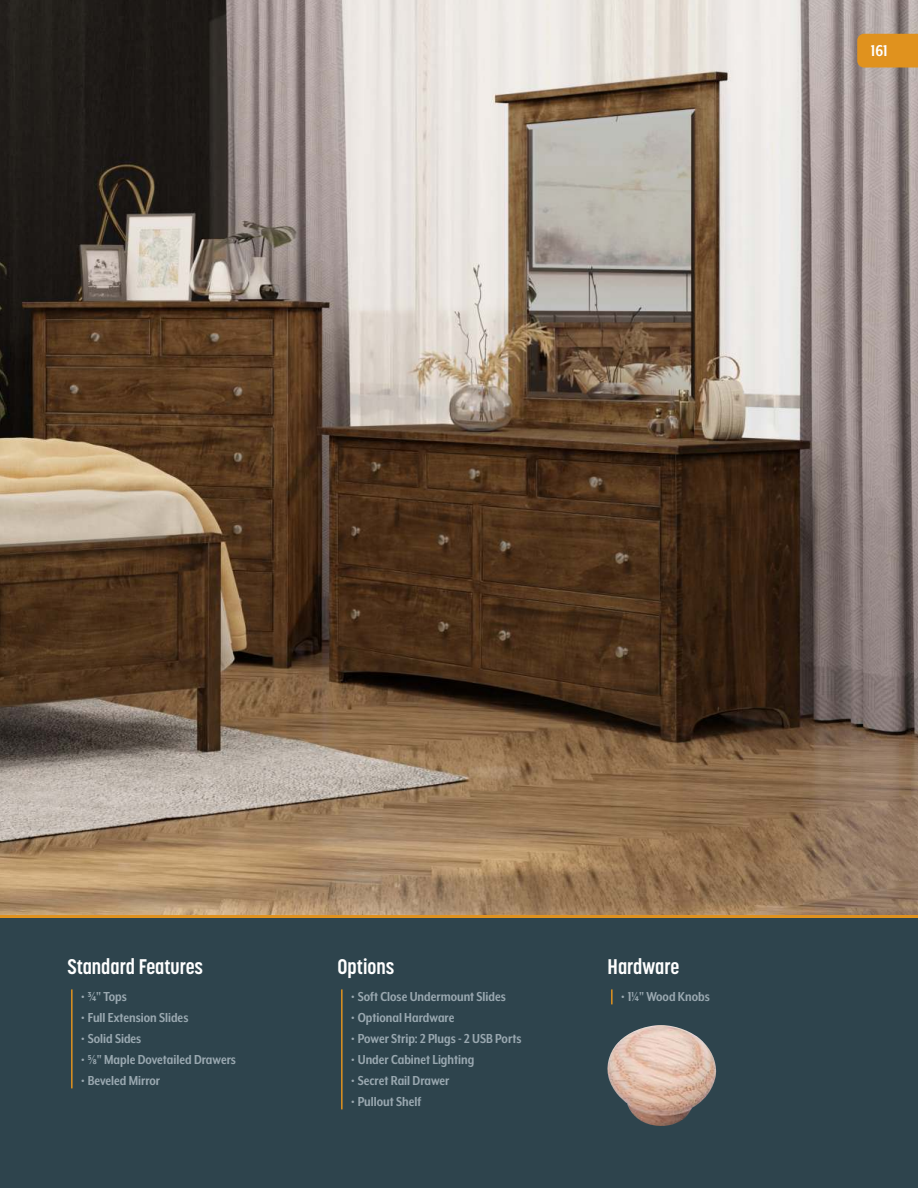
<style>
.page{position:relative;width:918px;height:1188px;background:#fff}
.page>*{position:absolute;margin:0;border:0;box-sizing:border-box;transform-origin:0 0}
.t1{font:700 21px "Korolev Condensed";color:#fff}
.t2{font:700 18px "Mr Eaves XL Mod Nar OT";color:#fff}
.t3{font:700 15px "Mr Eaves XL Mod Nar OT";color:#9aa8b0}
</style>
<div class="page">
<div style="left:0;top:918px;width:918px;height:270px;background:#2e444d"></div>
<img style="left:0;top:0;width:918px;height:915px">
<hr style="left:71px;top:989px;width:2px;height:99px;background:#e0921e">
<svg style="left:611px;top:989px;width:2px;height:15px"></svg>
<hr style="left:341px;top:989px;width:2px;height:120px;background:#e0921e">
<img style="left:607px;top:1025px;width:109px;height:101px">
<div style="left:857px;top:34px;width:61px;height:34px;background:#e0921e"></div>
<hr style="left:0;top:915px;width:918px;height:3px;background:#e0921e">
<p class="t2" style="left:871px;top:43px;width:19px">161</p>
<h1 class="t1" style="left:68px;top:958px;width:137px">Standard Features</h1>
<p class="t3" style="left:81px;top:991px;width:47px">• 3/4" Tops</p>
<p class="t3" style="left:81px;top:1012px;width:109px">• Full Extension Slides</p>
<p class="t3" style="left:81px;top:1033px;width:62px">• Solid Sides</p>
<p class="t3" style="left:81px;top:1054px;width:156px">• 5/8" Maple Dovetailed Drawers</p>
<p class="t3" style="left:81px;top:1075px;width:81px">• Beveled Mirror</p>
<h1 class="t1" style="left:338px;top:958px;width:58px">Options</h1>
<p class="t3" style="left:351px;top:991px;width:156px">• Soft Close Undermount Slides</p>
<p class="t3" style="left:351px;top:1012px;width:105px">• Optional Hardware</p>
<p class="t3" style="left:351px;top:1033px;width:172px">• Power Strip: 2 Plugs - 2 USB Ports</p>
<p class="t3" style="left:351px;top:1054px;width:125px">• Under Cabinet Lighting</p>
<p class="t3" style="left:351px;top:1075px;width:100px">• Secret Rail Drawer</p>
<p class="t3" style="left:351px;top:1096px;width:72px">• Pullout Shelf</p>
<h1 class="t1" style="left:608px;top:958px;width:73px">Hardware</h1>
<p class="t3" style="left:621px;top:991px;width:90px">• 1¼" Wood Knobs</p>
</div>
